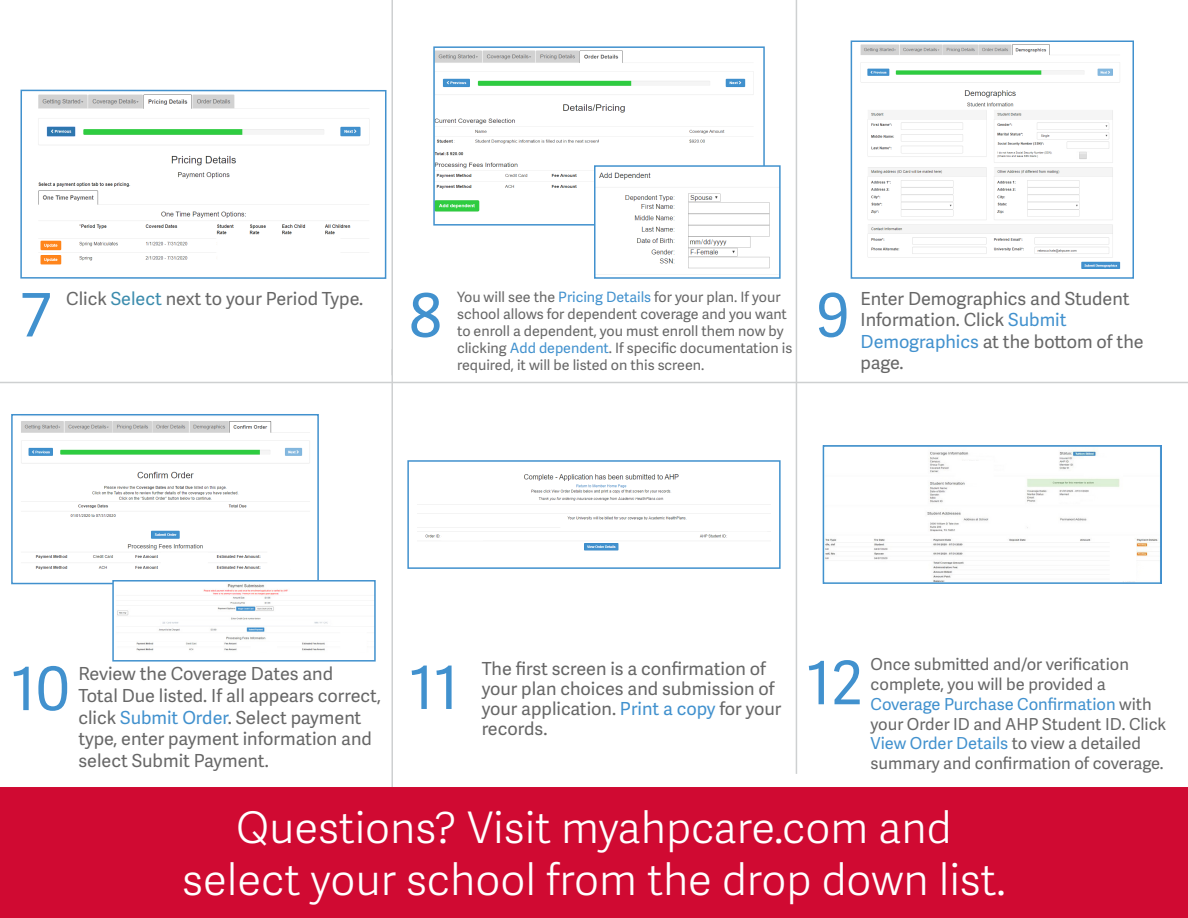
<style>
.page{position:relative;width:1188px;height:918px;background:#fff}
.page>*{position:absolute;margin:0;border:0;box-sizing:border-box;transform-origin:0 0}
.t1{font:60px "Adelle Sans";color:#4191ce}
.t2{font:300 43.5px "Adelle Sans";color:#fff}
.t3{font:18px/21.6px "Adelle Sans";color:#676767}
.t4{font:16.5px/19.8px "Adelle Sans";color:#676767}
.t5{font:14.25px/17.1px "Adelle Sans";color:#676767}
.s1{color:#3c8cad}
.s2{color:#4191ce}
</style>
<div class="page">
<hr style="left:391px;top:0;width:2px;height:375px;background:#ced0d1">
<hr style="left:796px;top:0;width:1px;height:774px;background:#ced0d1">
<hr style="left:391px;top:349px;width:2px;height:438px;background:#ced0d1">
<hr style="left:0;top:382px;width:1188px;height:1px;background:#ced0d1">
<div style="left:2px;top:789px;width:1184px;height:127px;background:#d00a32"></div>
<div style="left:0;top:787px;width:1188px;height:131px;border:3px solid #d00a32"></div>
<img style="left:38px;top:94px;width:331px;height:171px">
<div style="left:20px;top:90px;width:367px;height:189px;border:2px solid #4191ce"></div>
<img style="left:436px;top:50px;width:318px;height:162px">
<div style="left:433px;top:46px;width:332px;height:180px;border:2px solid #4191ce"></div>
<img style="left:597px;top:168px;width:181px;height:107px">
<div style="left:594px;top:165px;width:187px;height:114px;border:2px solid #4191ce"></div>
<img style="left:861px;top:44px;width:260px;height:225px">
<div style="left:851px;top:40px;width:283px;height:239px;border:2px solid #4191ce"></div>
<img style="left:21px;top:421px;width:289px;height:149px">
<div style="left:11px;top:414px;width:308px;height:170px;border:2px solid #4191ce"></div>
<img style="left:115px;top:583px;width:213px;height:68px">
<div style="left:112px;top:580px;width:264px;height:82px;border:2px solid #4191ce"></div>
<img style="left:417px;top:474px;width:354px;height:77px">
<div style="left:407px;top:460px;width:374px;height:109px;border:2px solid #4191ce"></div>
<img style="left:826px;top:450px;width:333px;height:131px">
<div style="left:823px;top:445px;width:339px;height:139px;border:2px solid #4191ce"></div>
<div style="left:216px;top:238px;width:124px;height:28px;background:#fff"></div>
<div style="left:267px;top:547px;width:47px;height:23px;background:#fff"></div>
<div style="left:161px;top:553px;width:47px;height:22px;background:#fff"></div>
<div style="left:251px;top:642px;width:26px;height:12px;background:#fff"></div>
<div style="left:1110px;top:539px;width:26px;height:43px;background:#fff"></div>
<div style="left:728px;top:532px;width:39px;height:7px;background:#fff"></div>
<div style="left:441px;top:533px;width:42px;height:8px;background:#fff"></div>
<div style="left:221px;top:512px;width:39px;height:7px;background:#fff"></div>
<div style="left:953px;top:486px;width:39px;height:19px;background:#fff"></div>
<div style="left:954px;top:460px;width:40px;height:19px;background:#fff"></div>
<div style="left:1084px;top:456px;width:39px;height:21px;background:#fff"></div>
<p class="t1" style="left:20px;top:272px;width:32px">7</p>
<p class="t3" style="left:66px;top:287px;width:298px">Click <span class="s1">Select</span> next to your Period Type.</p>
<p class="t1" style="left:409px;top:273px;width:34px">8</p>
<p class="t5" style="left:457px;top:288px;width:337px">You will see the <span class="s2">Pricing Details</span> for your plan. If your school allows for dependent coverage and you want to enroll a dependent, you must enroll them now by clicking <span class="s2">Add dependent</span>. If specific documentation is required, it will be listed on this screen.</p>
<p class="t1" style="left:816px;top:273px;width:35px">9</p>
<p class="t3" style="left:861px;top:287px;width:285px">Enter Demographics and Student<br>Information. Click <span class="s2">Submit<br>Demographics</span> at the bottom of the page.</p>
<p class="t1" style="left:11px;top:646px;width:60px">10</p>
<p class="t4" style="left:871px;top:654px;width:297px">Once submitted and/or verification complete, you will be provided a <span class="s2">Coverage Purchase Confirmation</span> with your Order ID and AHP Student ID. Click <span class="s2">View Order Details</span> to view a detailed summary and confirmation of coverage.</p>
<p class="t1" style="left:806px;top:640px;width:58px">12</p>
<p class="t3" style="left:482px;top:658px;width:301px;line-height:19.8px">The first screen is a confirmation of your plan choices and submission of your application. <span class="s2">Print a copy</span> for your records.</p>
<p class="t1" style="left:409px;top:645px;width:51px">11</p>
<p class="t3" style="left:78px;top:663px;width:304px">Review the Coverage Dates and<br>Total Due listed. If all appears correct, click <span class="s2">Submit Order</span>. Select payment type, enter payment information and select Submit Payment.</p>
<p class="t2" style="left:236px;top:796px;width:717px">Questions? Visit myahpcare.com and</p>
<p class="t2" style="left:182px;top:849px;width:825px">select your school from the drop down list.</p>
</div>
